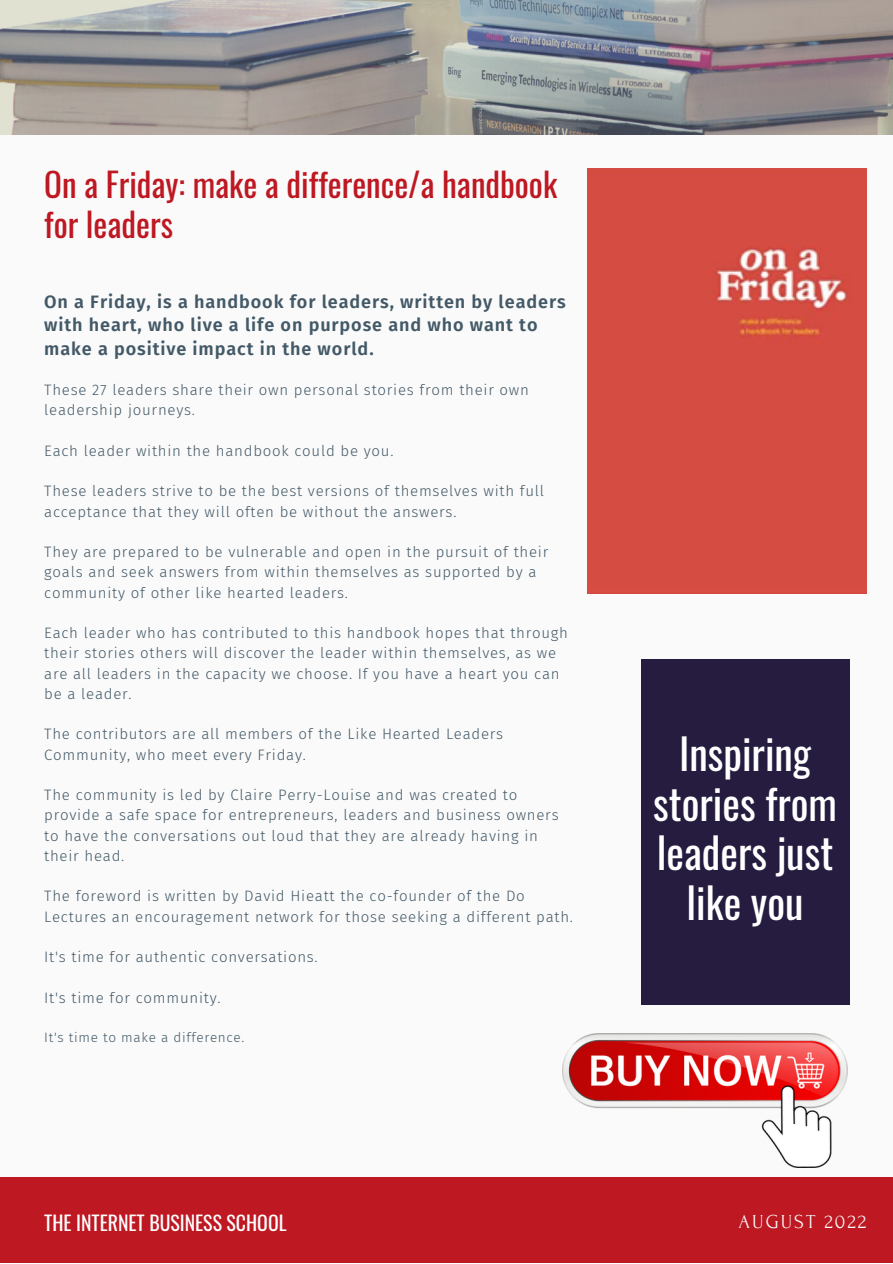
<style>
.page{position:relative;width:893px;height:1264px;background:#fff}
.page>*{position:absolute;margin:0;border:0;box-sizing:border-box;transform-origin:0 0}
.t1{font:41.85px/49.5px "Oswald";color:#fff;text-align:center}
.t2{font:33px/39.3px "Oswald";color:#be1822}
.t3{font:19.8px "Oswald";color:#fff}
.t4{font:19.8px "Forum";letter-spacing:.1em;color:#fafafa}
.t5{font:600 18px/23.5px "Fira Sans";letter-spacing:.05em;color:#435967}
.t6{font:300 15px/20.2px "Fira Sans";letter-spacing:.05em;color:#435967}
.t7{font:300 13.5px "Fira Sans";letter-spacing:.05em;color:#435967}
</style>
<div class="page">
<div style="left:0;top:0;width:892px;height:1262px;background:#fafafa"></div>
<div style="left:641px;top:659px;width:208px;height:345px;background:#251c40"></div>
<div style="left:0;top:1176px;width:892px;height:86px;background:#be1822"></div>
<img style="left:0;top:0;width:892px;height:134px">
<div style="left:587px;top:168px;width:279px;height:425px;background:#d54c42"></div>
<img style="left:562px;top:1033px;width:285px;height:134px">
<h2 class="t2" style="left:44px;top:164px;width:514px">On a Friday: make a difference/a handbook for leaders</h2>
<p class="t5" style="left:44px;top:290px;width:523px">On a Friday, is a handbook for leaders, written by leaders with heart, who live a life on purpose and who want to make a positive impact in the world.</p>
<p class="t6" style="left:44px;top:380px;width:486px">These 27 leaders share their own personal stories from their own leadership journeys.</p>
<p class="t6" style="left:44px;top:441px;width:351px">Each leader within the handbook could be you.</p>
<p class="t6" style="left:44px;top:481px;width:501px">These leaders strive to be the best versions of themselves with full acceptance that they will often be without the answers.</p>
<p class="t6" style="left:44px;top:542px;width:505px">They are prepared to be vulnerable and open in the pursuit of their goals and seek answers from within themselves as supported by a community of other like hearted leaders.</p>
<p class="t6" style="left:44px;top:623px;width:525px">Each leader who has contributed to this handbook hopes that through their stories others will discover the leader within themselves, as we are all leaders in the capacity we choose. If you have a heart you can be a leader.</p>
<p class="t6" style="left:44px;top:724px;width:460px">The contributors are all members of the Like Hearted Leaders<br>Community, who meet every Friday.</p>
<p class="t6" style="left:44px;top:785px;width:516px">The community is led by Claire Perry-Louise and was created to provide a safe space for entrepreneurs, leaders and business owners to have the conversations out loud that they are already having in their head.</p>
<p class="t6" style="left:44px;top:886px;width:530px">The foreword is written by David Hieatt the co-founder of the Do<br>Lectures an encouragement network for those seeking a different path.</p>
<p class="t6" style="left:44px;top:946px;width:275px">It's time for authentic conversations.</p>
<p class="t6" style="left:44px;top:987px;width:178px">It's time for community.</p>
<p class="t7" style="left:44px;top:1029px;width:201px">It's time to make a difference.</p>
<h1 class="t1" style="left:653px;top:727px;width:185px">Inspiring stories from leaders just like you</h1>
<h3 class="t3" style="left:44px;top:1207px;width:244px">THE INTERNET BUSINESS SCHOOL</h3>
<h3 class="t4" style="left:738px;top:1210px;width:129px">AUGUST 2022</h3>
</div>
